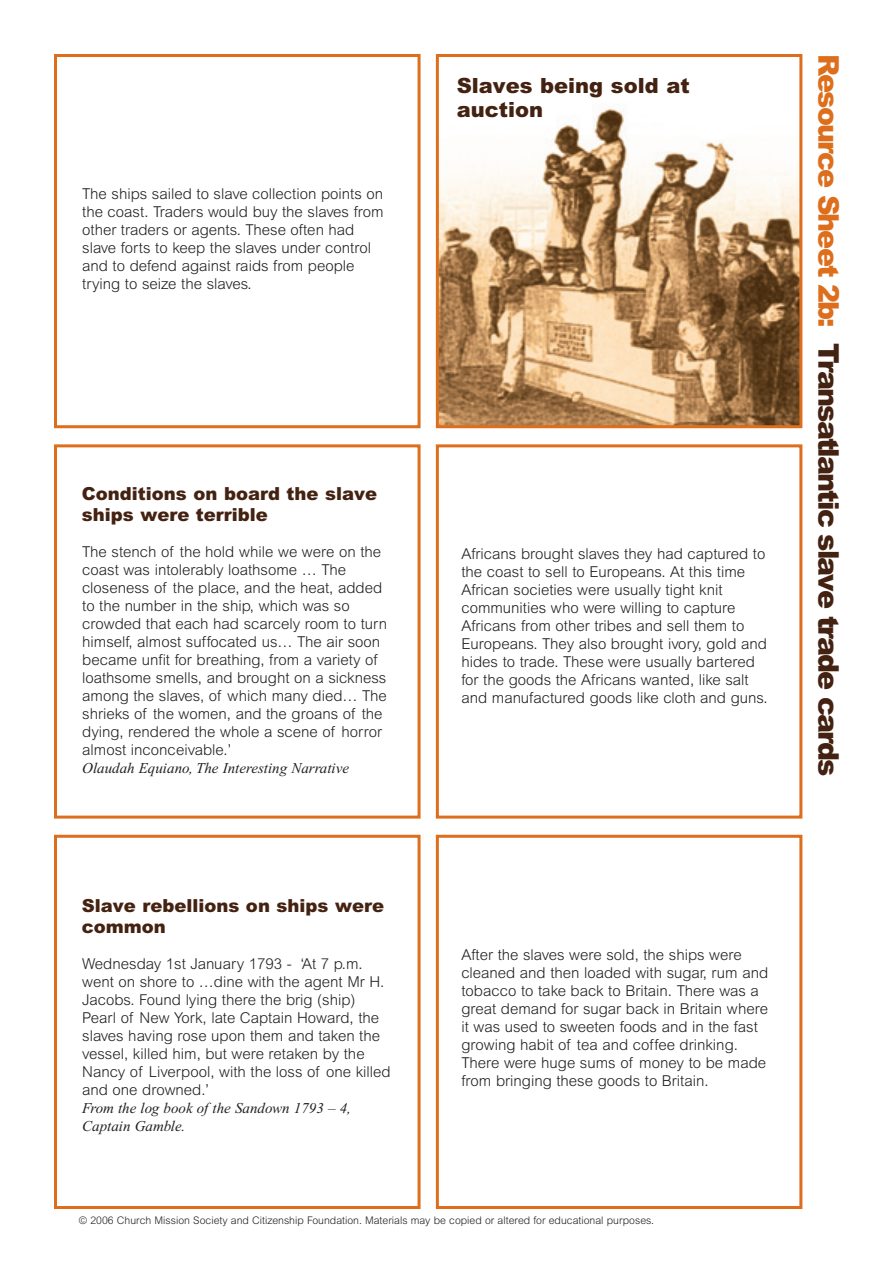
<style>
.page{position:relative;width:893px;height:1263px;background:#fff}
.page>*{position:absolute;margin:0;border:0;box-sizing:border-box;transform-origin:0 0}
.t1{font:900 28.5px "Arial";letter-spacing:-.065em;color:#421}
.t2{font:900 21px/24px "Arial";color:#421}
.t3{font:900 18px/21px "Arial";color:#421}
.t4{font:300 15px/18px "Arial";color:#231f20}
.t5{font:italic 15px/18px "Times New Roman";color:#231f20}
.t6{font:300 10.5px "Arial";color:#231f20}
.s1{color:#dd6e1c}
</style>
<div class="page">
<div style="left:54px;top:835px;width:367px;height:374px;border:3px solid #dd6e1c"></div>
<div style="left:54px;top:54px;width:367px;height:374px;border:3px solid #dd6e1c"></div>
<div style="left:54px;top:444px;width:367px;height:375px;border:3px solid #dd6e1c"></div>
<div style="left:436px;top:835px;width:366px;height:374px;border:3px solid #dd6e1c"></div>
<div style="left:436px;top:444px;width:366px;height:375px;border:3px solid #dd6e1c"></div>
<img style="left:440px;top:108px;width:358px;height:316px">
<div style="left:436px;top:54px;width:366px;height:374px;border:3px solid #dd6e1c"></div>
<p class="t4" style="left:82px;top:186px;width:303px">The ships sailed to slave collection points on the coast. Traders would buy the slaves from other traders or agents. These often had slave forts to keep the slaves under control and to defend against raids from people trying to seize the slaves.</p>
<h2 class="t2" style="left:457px;top:74px;width:235px">Slaves being sold at auction</h2>
<p class="t3" style="left:82px;top:483px;width:297px">Conditions on board the slave ships were terrible</p>
<p class="t4" style="left:82px;top:544px;width:306px">The stench of the hold while we were on the coast was intolerably loathsome … The closeness of the place, and the heat, added to the number in the ship, which was so crowded that each had scarcely room to turn himself, almost suffocated us… The air soon became unfit for breathing, from a variety of loathsome smells, and brought on a sickness among the slaves, of which many died… The shrieks of the women, and the groans of the dying, rendered the whole a scene of horror almost inconceivable.’</p>
<p class="t5" style="left:82px;top:760px;width:268px">Olaudah Equiano, The Interesting Narrative</p>
<p class="t3" style="left:82px;top:895px;width:304px">Slave rebellions on ships were common</p>
<p class="t4" style="left:82px;top:956px;width:310px">Wednesday 1st January 1793 - ‘At 7 p.m. went on shore to …dine with the agent Mr H.<br>Jacobs. Found lying there the brig (ship)<br>Pearl of New York, late Captain Howard, the slaves having rose upon them and taken the vessel, killed him, but were retaken by the Nancy of Liverpool, with the loss of one killed and one drowned.’</p>
<p class="t5" style="left:82px;top:1100px;width:270px">From the log book of the Sandown 1793 – 4,<br>Captain Gamble.</p>
<p class="t4" style="left:461px;top:546px;width:308px">Africans brought slaves they had captured to the coast to sell to Europeans. At this time African societies were usually tight knit communities who were willing to capture Africans from other tribes and sell them to Europeans. They also brought ivory, gold and hides to trade. These were usually bartered for the goods the Africans wanted, like salt and manufactured goods like cloth and guns.</p>
<p class="t4" style="left:461px;top:947px;width:308px">After the slaves were sold, the ships were cleaned and then loaded with sugar, rum and tobacco to take back to Britain. There was a great demand for sugar back in Britain where it was used to sweeten foods and in the fast growing habit of tea and coffee drinking.<br>There were huge sums of money to be made from bringing these goods to Britain.</p>
<p class="t6" style="left:79px;top:1216px;width:577px">© 2006 Church Mission Society and Citizenship Foundation. Materials may be copied or altered for educational purposes.</p>
<h1 class="t1" style="left:845px;top:54px;width:724px;rotate:90deg"><span class="s1">Resource Sheet 2b:</span> Transatlantic slave trade cards</h1>
</div>
